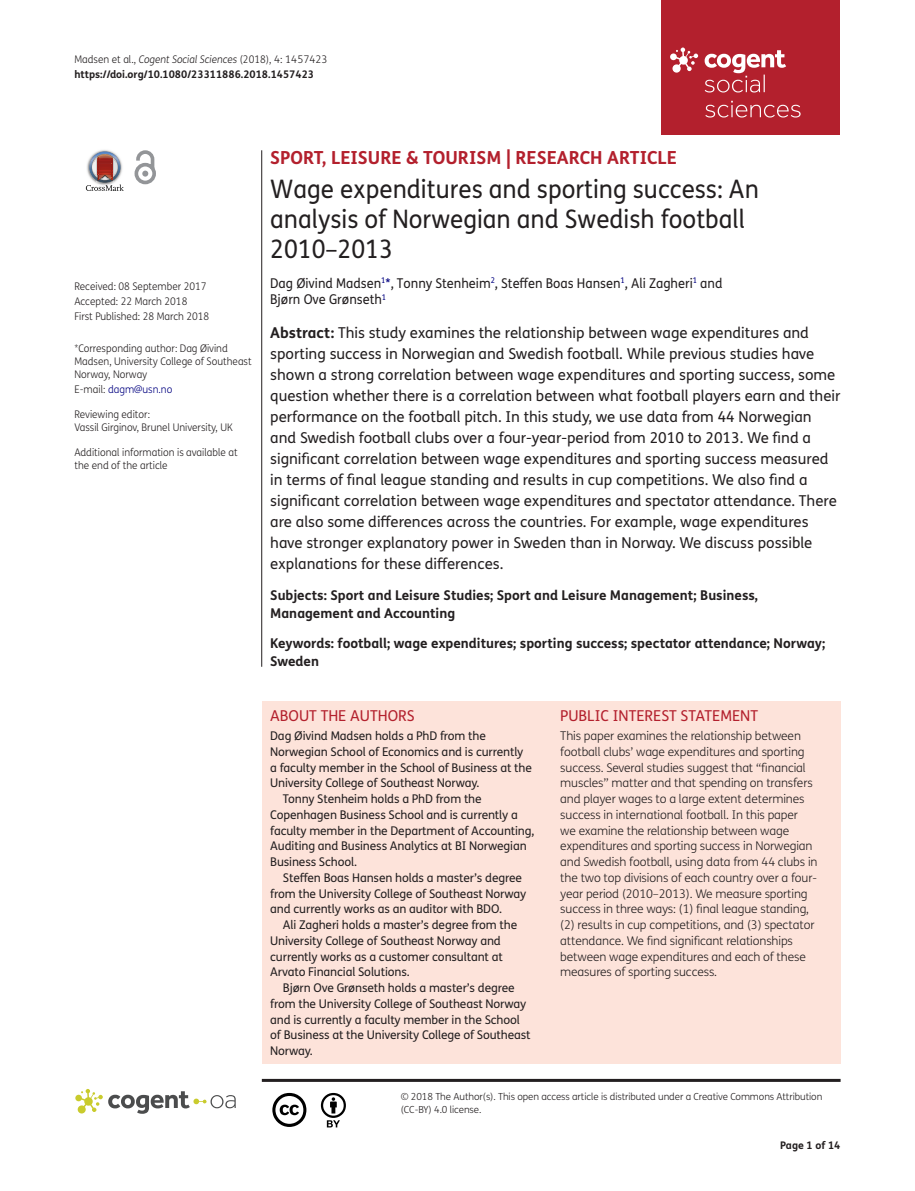
<style>
.page{position:relative;width:915px;height:1191px;background:#fff}
.page>*{position:absolute;margin:0;border:0;box-sizing:border-box;transform-origin:0 0}
.t1{font:25.5px/30px "FS Me Pro";color:#231f20;scale:.95 1}
.t2{font:700 18px "FS Me Pro";color:#b3202d}
.t3{font:15px/21px "FS Me Pro";color:#231f20}
.t4{font:15px "FS Me Pro";color:#b3202d}
.t5{font:700 13.5px/18px "FS Me Pro";color:#231f20}
.t6{font:13.5px/16.5px "FS Me Pro";color:#231f20;scale:.95 1}
.t7{font:12px "FS Me Pro";letter-spacing:-.01em;color:#231f20}
.t8{font:300 12px/15.8px "FS Me Pro";letter-spacing:-.01em;color:#231f20}
.t9{font:300 10.5px/12.8px "FS Me Pro";color:#231f20;scale:.95 1}
.t10{font:700 10.5px/15px "FS Me Pro";color:#231f20}
.t11{font:300 10.5px "FS Me Pro";color:#000080;scale:.95 1}
.t12{font:300 9.75px/12.8px "FS Me Pro";letter-spacing:-.01em;color:#231f20}
.s1{font-weight:300}
.s2{font-weight:300;font-style:italic}
.s3{color:#231f20}
.s4{color:#000080}
.s5{font-weight:700}
</style>
<div class="page">
<div style="left:661px;top:0;width:179px;height:134px;background:#b3202d"></div>
<svg style="left:670px;top:48px;width:28px;height:25px"></svg>
<svg style="left:705px;top:101px;width:95px;height:16px"></svg>
<svg style="left:704px;top:50px;width:81px;height:42px"></svg>
<div style="left:261px;top:701px;width:579px;height:362px;background:#fde3da"></div>
<svg style="left:86px;top:151px;width:38px;height:40px"></svg>
<svg style="left:134px;top:150px;width:22px;height:34px"></svg>
<hr style="left:261px;top:150px;width:1px;height:517px;background:#231f20">
<hr style="left:262px;top:1078px;width:578px;height:3px;background:#231f20">
<svg style="left:75px;top:1089px;width:161px;height:24px"></svg>
<svg style="left:272px;top:1093px;width:34px;height:34px"></svg>
<svg style="left:321px;top:1093px;width:25px;height:34px"></svg>
<p class="t10" style="left:74px;top:51px;width:254px"><span class="s1">Madsen et al.,</span> <span class="s2">Cogent Social Sciences</span> <span class="s1">(2018), 4: 1457423 </span>https://doi.org/10.1080/23311886.2018.1457423</p>
<p class="t9" style="left:74px;top:279px;width:143px;line-height:14.9px">Received: 08 September 2017<br>Accepted: 22 March 2018<br>First Published: 28 March 2018</p>
<p class="t9" style="left:74px;top:342px;width:188px">*Corresponding author: Dag Øivind<br>Madsen, University College of Southeast<br>Norway, Norway</p>
<p class="t11" style="left:74px;top:382px;width:104px"><span class="s3">E-mail:</span> dagm@usn.no</p>
<p class="t9" style="left:74px;top:408px;width:168px">Reviewing editor:<br>Vassil Girginov, Brunel University, UK</p>
<p class="t9" style="left:74px;top:446px;width:173px">Additional information is available at the end of the article</p>
<p class="t2" style="left:270px;top:143px;width:408px">SPORT, LEISURE &amp; TOURISM | RESEARCH ARTICLE</p>
<h1 class="t1" style="left:270px;top:174px;width:515px">Wage expenditures and sporting success: An analysis of Norwegian and Swedish football<br>2010–2013</h1>
<p class="t6" style="left:270px;top:274px;width:477px">Dag Øivind Madsen<sup>1</sup><span class="s4">*</span>, Tonny Stenheim<sup>2</sup>, Steffen Boas Hansen<sup>1</sup>, Ali Zagheri<sup>1</sup> and<br>Bjørn Ove Grønseth<sup>1</sup></p>
<p class="t3" style="left:270px;top:322px;width:571px"><span class="s5">Abstract:</span> This study examines the relationship between wage expenditures and sporting success in Norwegian and Swedish football. While previous studies have shown a strong correlation between wage expenditures and sporting success, some question whether there is a correlation between what football players earn and their performance on the football pitch. In this study, we use data from 44 Norwegian and Swedish football clubs over a four-year-period from 2010 to 2013. We find a significant correlation between wage expenditures and sporting success measured in terms of final league standing and results in cup competitions. We also find a significant correlation between wage expenditures and spectator attendance. There are also some differences across the countries. For example, wage expenditures have stronger explanatory power in Sweden than in Norway. We discuss possible explanations for these differences.</p>
<p class="t5" style="left:270px;top:585px;width:489px">Subjects: Sport and Leisure Studies; Sport and Leisure Management; Business,<br>Management and Accounting</p>
<p class="t5" style="left:270px;top:634px;width:556px">Keywords: football; wage expenditures; sporting success; spectator attendance; Norway;<br>Sweden</p>
<p class="t4" style="left:270px;top:705px;width:146px">ABOUT THE AUTHORS</p>
<p class="t7" style="left:270px;top:727px;width:217px">Dag Øivind Madsen holds a PhD from the</p>
<p class="t7" style="left:270px;top:743px;width:254px">Norwegian School of Economics and is currently</p>
<p class="t7" style="left:270px;top:759px;width:263px">a faculty member in the School of Business at the</p>
<p class="t7" style="left:270px;top:775px;width:210px">University College of Southeast Norway.</p>
<p class="t7" style="left:283px;top:790px;width:200px">Tonny Stenheim holds a PhD from the</p>
<p class="t7" style="left:270px;top:806px;width:249px">Copenhagen Business School and is currently a</p>
<p class="t7" style="left:270px;top:822px;width:265px">faculty member in the Department of Accounting,</p>
<p class="t7" style="left:270px;top:838px;width:258px">Auditing and Business Analytics at BI Norwegian</p>
<p class="t7" style="left:270px;top:853px;width:88px">Business School.</p>
<p class="t7" style="left:283px;top:869px;width:240px">Steffen Boas Hansen holds a master’s degree</p>
<p class="t7" style="left:270px;top:885px;width:257px">from the University College of Southeast Norway</p>
<p class="t7" style="left:270px;top:901px;width:233px">and currently works as an auditor with BDO.</p>
<p class="t7" style="left:283px;top:916px;width:236px">Ali Zagheri holds a master’s degree from the</p>
<p class="t7" style="left:270px;top:932px;width:232px">University College of Southeast Norway and</p>
<p class="t7" style="left:270px;top:948px;width:234px">currently works as a customer consultant at</p>
<p class="t7" style="left:270px;top:963px;width:141px">Arvato Financial Solutions.</p>
<p class="t7" style="left:283px;top:979px;width:233px">Bjørn Ove Grønseth holds a master’s degree</p>
<p class="t7" style="left:270px;top:995px;width:257px">from the University College of Southeast Norway</p>
<p class="t7" style="left:270px;top:1011px;width:251px">and is currently a faculty member in the School</p>
<p class="t7" style="left:270px;top:1026px;width:262px">of Business at the University College of Southeast</p>
<p class="t7" style="left:270px;top:1042px;width:44px">Norway.</p>
<p class="t4" style="left:560px;top:705px;width:199px">PUBLIC INTEREST STATEMENT</p>
<p class="t8" style="left:560px;top:727px;width:259px">This paper examines the relationship between football clubs’ wage expenditures and sporting success. Several studies suggest that “financial muscles” matter and that spending on transfers and player wages to a large extent determines success in international football. In this paper<br>we examine the relationship between wage expenditures and sporting success in Norwegian and Swedish football, using data from 44 clubs in the two top divisions of each country over a four&shy;year period (2010–2013). We measure sporting success in three ways: (1) final league standing, (2) results in cup competitions, and (3) spectator attendance. We find significant relationships between wage expenditures and each of these measures of sporting success.</p>
<p class="t12" style="left:400px;top:1090px;width:423px">© 2018 The Author(s). This open access article is distributed under a Creative Commons Attribution (CC-BY) 4.0 license.</p>
<p class="t10" style="left:780px;top:1137px;width:62px">Page 1 of 14</p>
</div>
